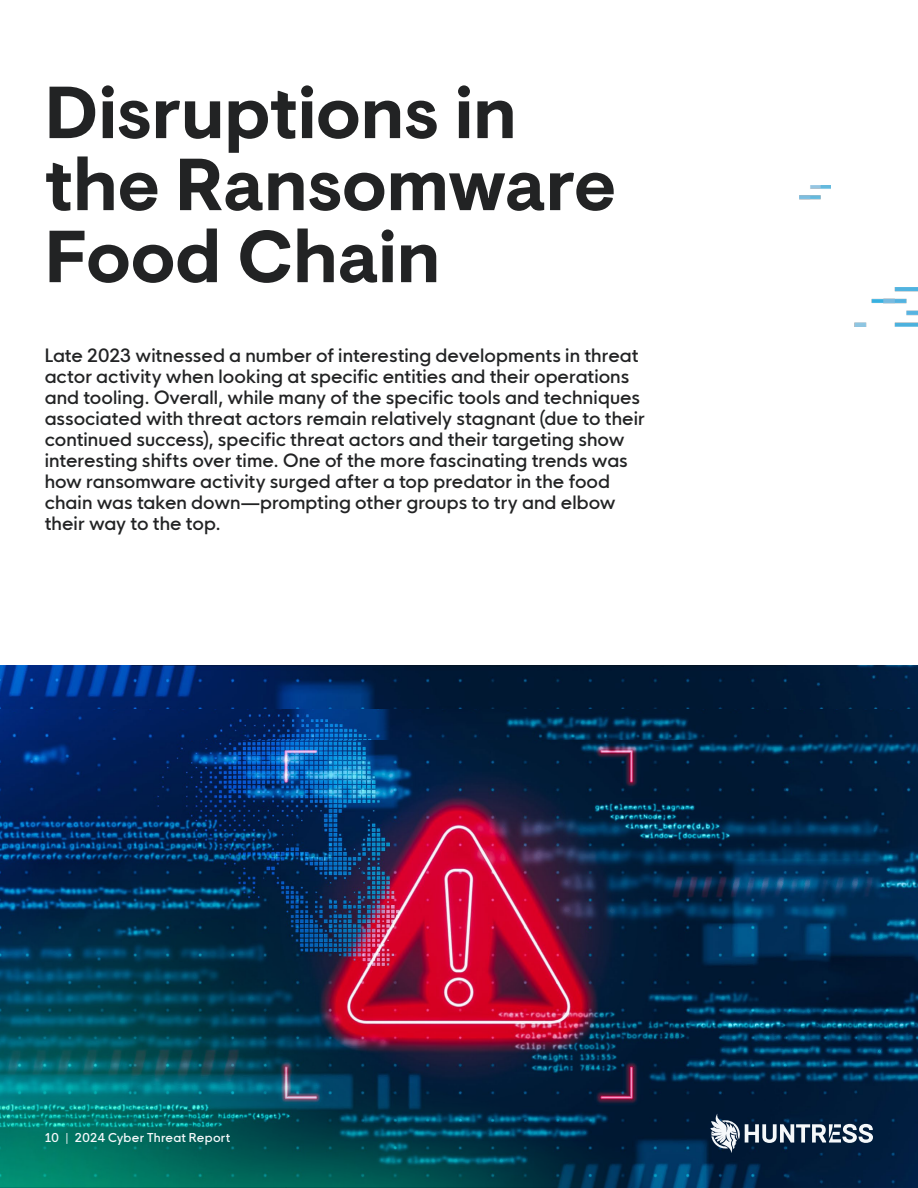
<style>
.page{position:relative;width:918px;height:1188px;background:#fff}
.page>*{position:absolute;margin:0;border:0;box-sizing:border-box;transform-origin:0 0}
.t1{font:700 73.5px/72px "Visuelt";letter-spacing:-.01em;color:#222324}
.t2{font:500 18px/21px "HK Nova";color:#222324}
.t3{font:500 12px "HK Nova";letter-spacing:.015em;color:#f5f8fa}
</style>
<div class="page">
<img style="left:0;top:666px;width:918px;height:44px">
<svg style="left:834px;top:740px;width:84px;height:448px;background:#01284a"></svg>
<img style="left:0;top:692px;width:834px;height:496px">
<svg style="left:0;top:710px;width:918px;height:30px;background:#012454"></svg>
<svg style="left:710px;top:1114px;width:163px;height:39px"></svg>
<img style="left:854px;top:287px;width:64px;height:39px">
<img style="left:799px;top:186px;width:31px;height:14px">
<h1 class="t1" style="left:45px;top:80px;width:573px">Disruptions in the Ransomware<br>Food Chain</h1>
<p class="t2" style="left:45px;top:343px;width:602px">Late 2023 witnessed a number of interesting developments in threat actor activity when looking at specific entities and their operations and tooling. Overall, while many of the specific tools and techniques associated with threat actors remain relatively stagnant (due to their continued success), specific threat actors and their targeting show interesting shifts over time. One of the more fascinating trends was how ransomware activity surged after a top predator in the food chain was taken down—prompting other groups to try and elbow their way to the top.</p>
<p class="t3" style="left:45px;top:1127px;width:187px">10 | 2024 Cyber Threat Report</p>
</div>
